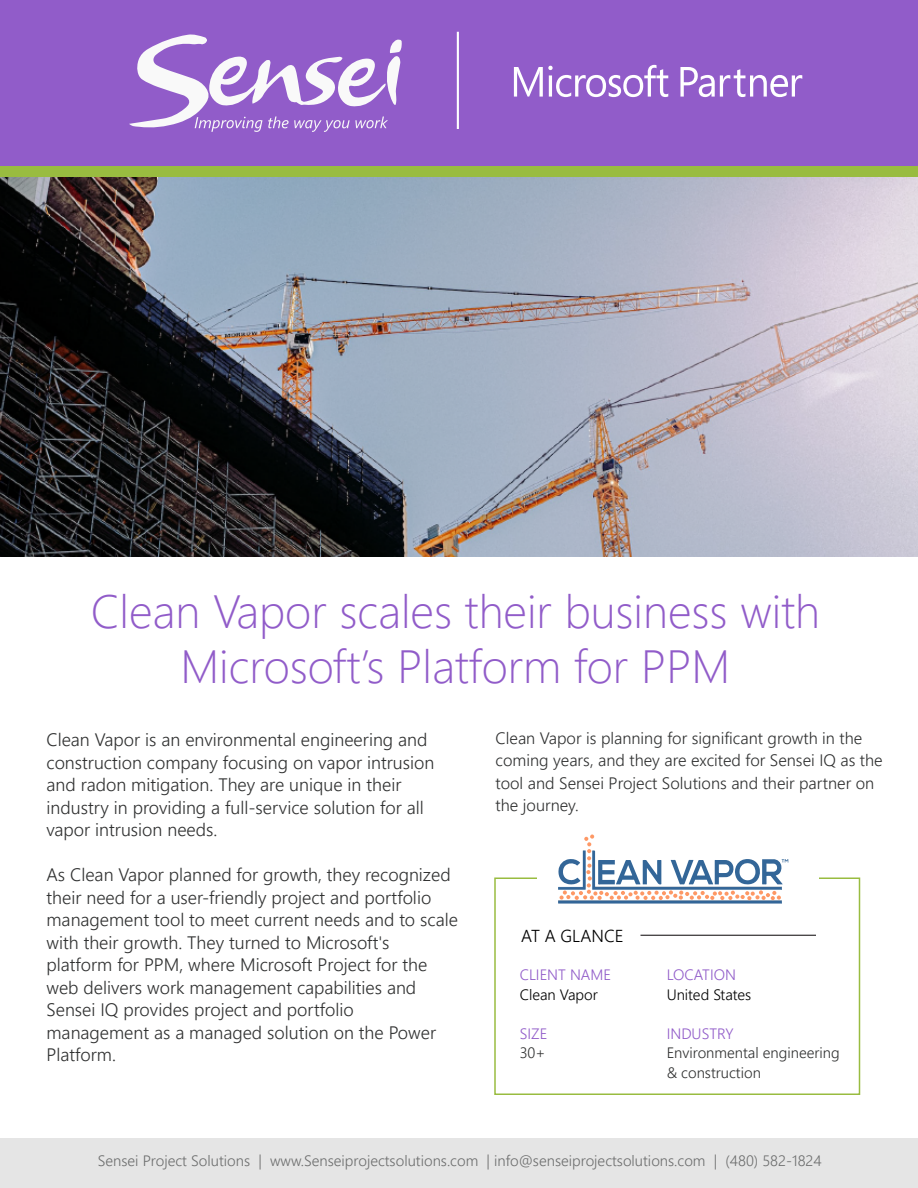
<style>
.page{position:relative;width:918px;height:1188px;background:#fff}
.page>*{position:absolute;margin:0;border:0;box-sizing:border-box;transform-origin:0 0}
.t1{font:300 46.5px/55.8px "Segoe UI";color:#915cc9;text-align:center}
.t2{font:300 18px/22.5px "Segoe UI";color:#303131}
.t3{font:300 17.25px "Segoe UI";color:#000}
.t4{font:300 16.5px/22.5px "Segoe UI";color:#303131}
.t5{font:300 15px "Segoe UI";color:#6d6e6e}
.t6{font:300 15px/19.5px "Segoe UI";color:#303131}
.t7{font:300 15px "Segoe UI";color:#915cc9}
.t8{font:300 15px "Segoe UI";color:#000}
</style>
<div class="page">
<div style="left:0;top:1139px;width:918px;height:49px;background:#e5e5e5"></div>
<div style="left:494px;top:878px;width:366px;height:217px;border:2px solid #99bc40"></div>
<div style="left:537px;top:855px;width:282px;height:69px;background:#fff"></div>
<hr style="left:640px;top:935px;width:176px;height:1px;background:#231f20">
<div style="left:0;top:0;width:918px;height:177px;background:#915cc9"></div>
<hr style="left:457px;top:32px;width:2px;height:97px;background:#fff">
<div style="left:0;top:166px;width:918px;height:12px;background:#99bc40"></div>
<svg style="left:129px;top:34px;width:273px;height:98px"></svg>
<svg style="left:558px;top:835px;width:230px;height:69px"></svg>
<img style="left:0;top:177px;width:918px;height:379px">
<svg style="left:514px;top:65px;width:154px;height:32px"></svg>
<svg style="left:680px;top:67px;width:122px;height:30px"></svg>
<h1 class="t1" style="left:91px;top:579px;width:731px">Clean Vapor scales their business with<br>Microsoft’s Platform for PPM</h1>
<p class="t2" style="left:47px;top:727px;width:389px">Clean Vapor is an environmental engineering and construction company focusing on vapor intrusion and radon mitigation. They are unique in their industry in providing a full-service solution for all vapor intrusion needs.</p>
<p class="t2" style="left:47px;top:862px;width:413px">As Clean Vapor planned for growth, they recognized their need for a user-friendly project and portfolio management tool to meet current needs and to scale with their growth. They turned to Microsoft's platform for PPM, where Microsoft Project for the web delivers work management capabilities and Sensei IQ provides project and portfolio management as a managed solution on the Power Platform.</p>
<p class="t4" style="left:496px;top:725px;width:389px">Clean Vapor is planning for significant growth in the coming years, and they are excited for Sensei IQ as the tool and Sensei Project Solutions and their partner on the journey.</p>
<p class="t3" style="left:521px;top:920px;width:104px">AT A GLANCE</p>
<p class="t7" style="left:520px;top:961px;width:93px">CLIENT NAME</p>
<p class="t8" style="left:520px;top:980px;width:80px">Clean Vapor</p>
<p class="t7" style="left:520px;top:1019px;width:29px">SIZE</p>
<p class="t6" style="left:520px;top:1042px;width:27px">30+</p>
<p class="t7" style="left:667px;top:961px;width:71px">LOCATION</p>
<p class="t8" style="left:667px;top:980px;width:86px">United States</p>
<p class="t7" style="left:667px;top:1019px;width:68px">INDUSTRY</p>
<p class="t6" style="left:667px;top:1042px;width:175px">Environmental engineering &amp; construction</p>
<p class="t5" style="left:98px;top:1146px;width:726px">Sensei Project Solutions | www.Senseiprojectsolutions.com | info@senseiprojectsolutions.com | (480) 582-1824</p>
</div>
